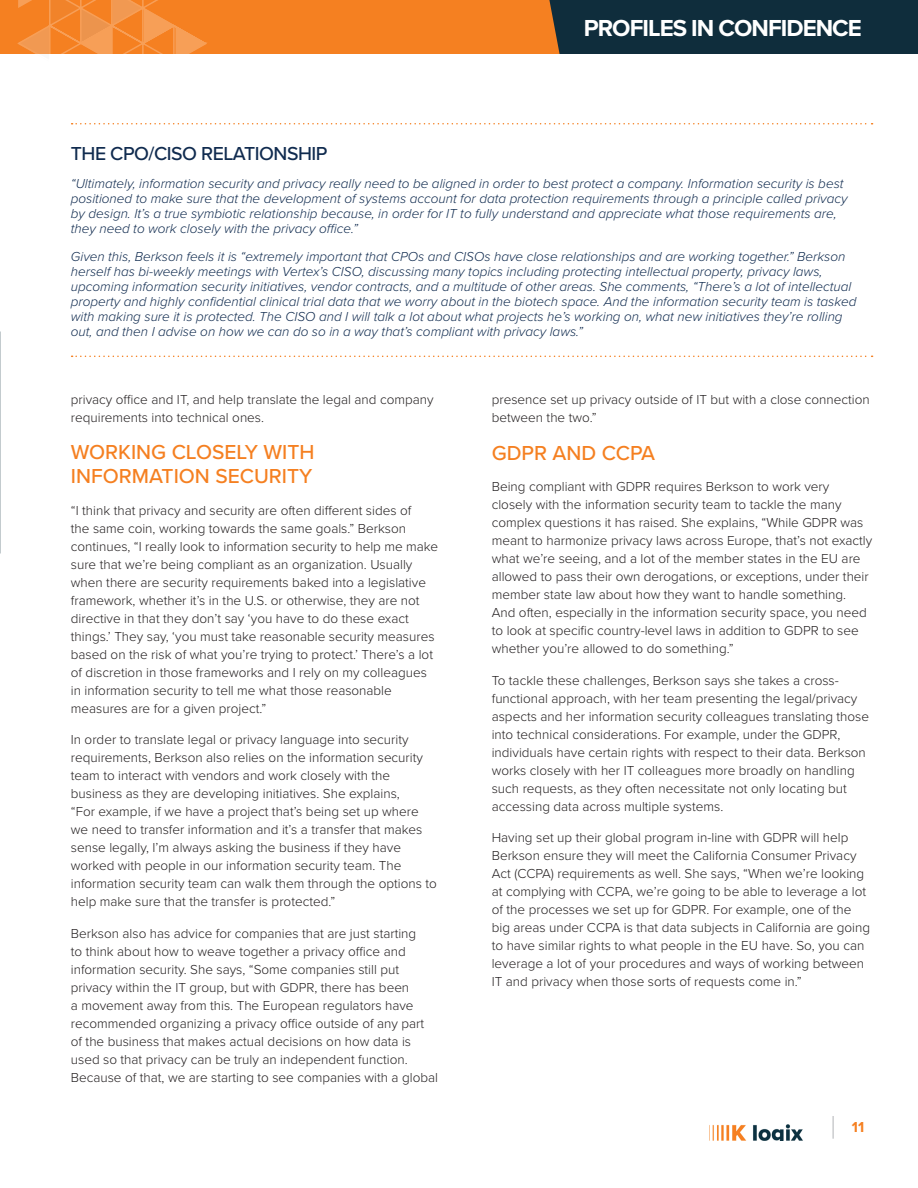
<style>
.page{position:relative;width:918px;height:1188px;background:#fff}
.page>*{position:absolute;margin:0;border:0;box-sizing:border-box;transform-origin:0 0}
.t1{font:700 24px "Proxima Nova";letter-spacing:-.04em;color:#fff}
.Body_Text{font:500 21px/24px "Proxima Nova";color:#f58021}
.Section_headers{font:500 19.5px "Proxima Nova";letter-spacing:-.025em;color:#102b4f}
.t2{font:700 15px "Proxima Nova";color:#f58021}
.Body_Text-2{font:300 13.5px/18px "Proxima Nova";color:#231f20}
.Body_Text-3{font:italic 300 13.5px/15px "Proxima Nova";color:#102b4f}
</style>
<div class="page">
<svg style="left:833px;top:1116px;width:1px;height:23px"></svg>
<img style="left:709px;top:1124px;width:94px;height:16px">
<div style="left:600px;top:0;width:318px;height:54px;background:#0f2d3c"></div>
<svg style="left:0;top:0;width:873px;height:125px"></svg>
<svg style="left:72px;top:356px;width:801px;height:1px"></svg>
<p class="Section_headers" style="left:71px;top:139px;width:258px">THE CPO/CISO RELATIONSHIP</p>
<p class="t1" style="left:584px;top:11px;width:280px">PROFILES IN CONFIDENCE</p>
<p class="Body_Text-3" style="left:71px;top:175px;width:778px">“Ultimately, information security and privacy really need to be aligned in order to best protect a company. Information security is best positioned to make sure that the development of systems account for data protection requirements through a principle called privacy by design. It’s a true symbiotic relationship because, in order for IT to fully understand and appreciate what those requirements are, they need to work closely with the privacy office.”</p>
<p class="Body_Text-3" style="left:71px;top:248px;width:787px">Given this, Berkson feels it is “extremely important that CPOs and CISOs have close relationships and are working together.” Berkson herself has bi-weekly meetings with Vertex’s CISO, discussing many topics including protecting intellectual property, privacy laws, upcoming information security initiatives, vendor contracts, and a multitude of other areas. She comments, “There’s a lot of intellectual property and highly confidential clinical trial data that we worry about in the biotech space. And the information security team is tasked with making sure it is protected. The CISO and I will talk a lot about what projects he’s working on, what new initiatives they’re rolling out, and then I advise on how we can do so in a way that’s compliant with privacy laws.”</p>
<p class="Body_Text-2" style="left:71px;top:390px;width:364px">privacy office and IT, and help translate the legal and company requirements into technical ones.</p>
<p class="Body_Text" style="left:71px;top:440px;width:245px">WORKING CLOSELY WITH<br>INFORMATION SECURITY</p>
<p class="Body_Text-2" style="left:71px;top:501px;width:369px">“I think that privacy and security are often different sides of<br>the same coin, working towards the same goals.” Berkson continues, “I really look to information security to help me make sure that we’re being compliant as an organization. Usually when there are security requirements baked into a legislative framework, whether it’s in the U.S. or otherwise, they are not directive in that they don’t say ‘you have to do these exact things.’ They say, ‘you must take reasonable security measures based on the risk of what you’re trying to protect.’ There’s a lot of discretion in those frameworks and I rely on my colleagues in information security to tell me what those reasonable measures are for a given project.”</p>
<p class="Body_Text-2" style="left:71px;top:730px;width:368px">In order to translate legal or privacy language into security requirements, Berkson also relies on the information security team to interact with vendors and work closely with the business as they are developing initiatives. She explains,<br>“For example, if we have a project that’s being set up where we need to transfer information and it’s a transfer that makes sense legally, I’m always asking the business if they have worked with people in our information security team. The information security team can walk them through the options to help make sure that the transfer is protected.”</p>
<p class="Body_Text-2" style="left:71px;top:924px;width:369px">Berkson also has advice for companies that are just starting<br>to think about how to weave together a privacy office and information security. She says, “Some companies still put privacy within the IT group, but with GDPR, there has been<br>a movement away from this. The European regulators have recommended organizing a privacy office outside of any part of the business that makes actual decisions on how data is used so that privacy can be truly an independent function.<br>Because of that, we are starting to see companies with a global</p>
<p class="Body_Text-2" style="left:492px;top:390px;width:380px">presence set up privacy outside of IT but with a close connection between the two.”</p>
<p class="Body_Text" style="left:492px;top:440px;width:165px">GDPR AND CCPA</p>
<p class="Body_Text-2" style="left:492px;top:477px;width:382px">Being compliant with GDPR requires Berkson to work very closely with the information security team to tackle the many complex questions it has raised. She explains, “While GDPR was meant to harmonize privacy laws across Europe, that’s not exactly what we’re seeing, and a lot of the member states in the EU are allowed to pass their own derogations, or exceptions, under their member state law about how they want to handle something.<br>And often, especially in the information security space, you need to look at specific country-level laws in addition to GDPR to see whether you’re allowed to do something.”</p>
<p class="Body_Text-2" style="left:492px;top:671px;width:379px">To tackle these challenges, Berkson says she takes a cross&shy;functional approach, with her team presenting the legal/privacy aspects and her information security colleagues translating those into technical considerations. For example, under the GDPR, individuals have certain rights with respect to their data. Berkson works closely with her IT colleagues more broadly on handling such requests, as they often necessitate not only locating but accessing data across multiple systems.</p>
<p class="Body_Text-2" style="left:492px;top:828px;width:380px">Having set up their global program in-line with GDPR will help Berkson ensure they will meet the California Consumer Privacy Act (CCPA) requirements as well. She says, “When we’re looking at complying with CCPA, we’re going to be able to leverage a lot of the processes we set up for GDPR. For example, one of the big areas under CCPA is that data subjects in California are going to have similar rights to what people in the EU have. So, you can leverage a lot of your procedures and ways of working between IT and privacy when those sorts of requests come in.”</p>
<p class="t2" style="left:852px;top:1116px;width:14px">11</p>
</div>
